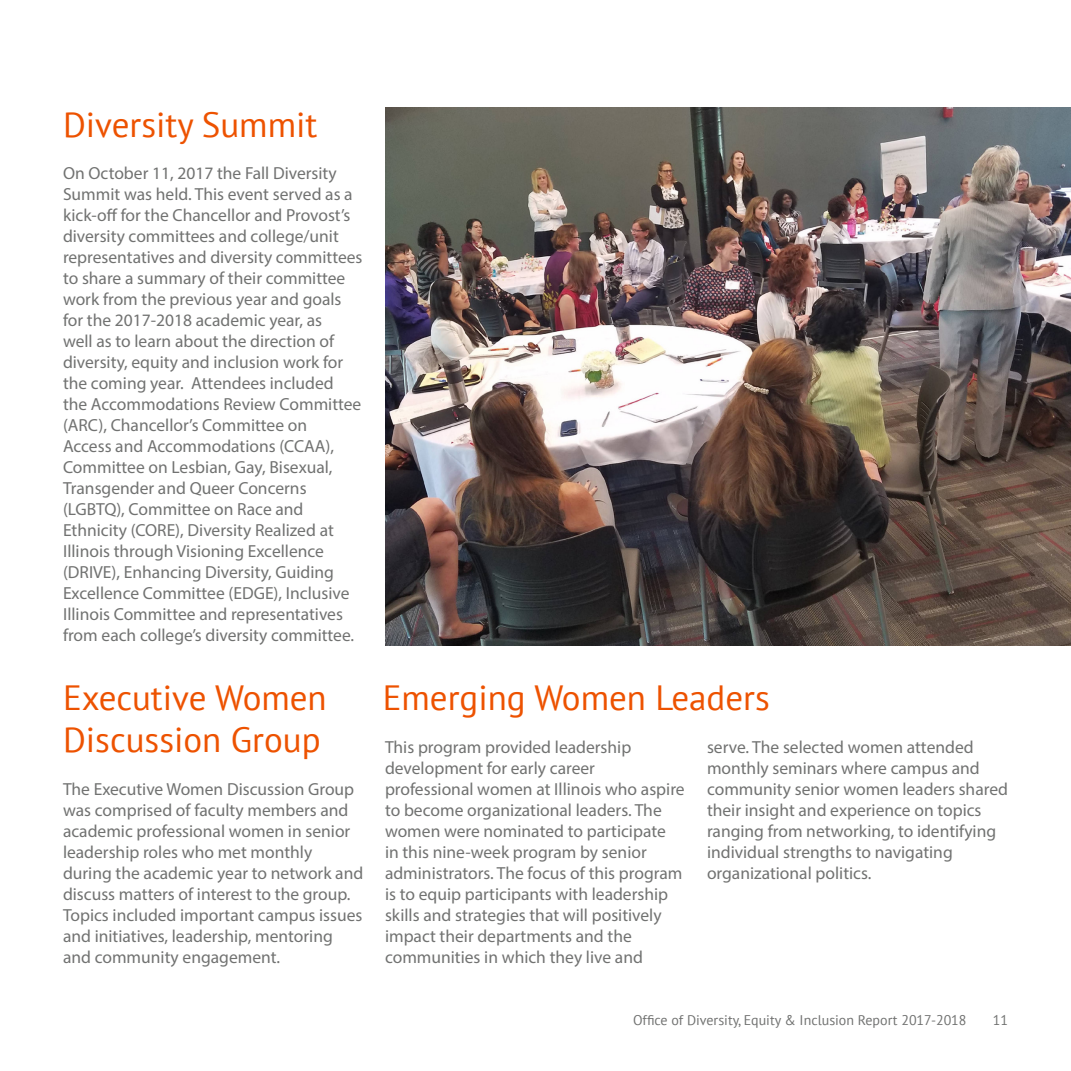
<style>
.page{position:relative;width:1071px;height:1071px;background:#fff}
.page>*{position:absolute;margin:0;border:0;box-sizing:border-box;transform-origin:0 0}
.t1{font:35px "PT Sans";color:#ed5200}
.Body{font:17.5px/21px "Myriad Pro";color:#717271}
.t2{font:14px "PT Sans";color:#717271}
</style>
<div class="page">
<img style="left:385px;top:108px;width:686px;height:538px">
<p class="t1" style="left:63px;top:102px;width:256px">Diversity Summit</p>
<p class="Body" style="left:63px;top:163px;width:301px">On October 11, 2017 the Fall Diversity Summit was held. This event served as a kick-off for the Chancellor and Provost’s diversity committees and college/unit representatives and diversity committees to share a summary of their committee work from the previous year and goals for the 2017-2018 academic year, as<br>well as to learn about the direction of diversity, equity and inclusion work for the coming year. Attendees included<br>the Accommodations Review Committee (ARC), Chancellor’s Committee on<br>Access and Accommodations (CCAA), Committee on Lesbian, Gay, Bisexual, Transgender and Queer Concerns (LGBTQ), Committee on Race and Ethnicity (CORE), Diversity Realized at Illinois through Visioning Excellence (DRIVE), Enhancing Diversity, Guiding Excellence Committee (EDGE), Inclusive Illinois Committee and representatives from each college’s diversity committee.</p>
<p class="t1" style="left:63px;top:675px;width:265px">Executive Women</p>
<p class="t1" style="left:383px;top:675px;width:389px">Emerging Women Leaders</p>
<p class="t1" style="left:63px;top:717px;width:259px">Discussion Group</p>
<p class="Body" style="left:63px;top:779px;width:302px">The Executive Women Discussion Group was comprised of faculty members and academic professional women in senior leadership roles who met monthly during the academic year to network and discuss matters of interest to the group.<br>Topics included important campus issues and initiatives, leadership, mentoring and community engagement.</p>
<p class="Body" style="left:385px;top:737px;width:301px">This program provided leadership development for early career professional women at Illinois who aspire to become organizational leaders. The women were nominated to participate<br>in this nine-week program by senior administrators. The focus of this program is to equip participants with leadership skills and strategies that will positively impact their departments and the communities in which they live and</p>
<p class="Body" style="left:707px;top:737px;width:302px">serve. The selected women attended monthly seminars where campus and community senior women leaders shared their insight and experience on topics ranging from networking, to identifying individual strengths to navigating organizational politics.</p>
<p class="t2" style="left:633px;top:1011px;width:335px">Office of Diversity, Equity &amp; Inclusion Report 2017-2018</p>
<p class="t2" style="left:993px;top:1011px;width:17px">11</p>
</div>
